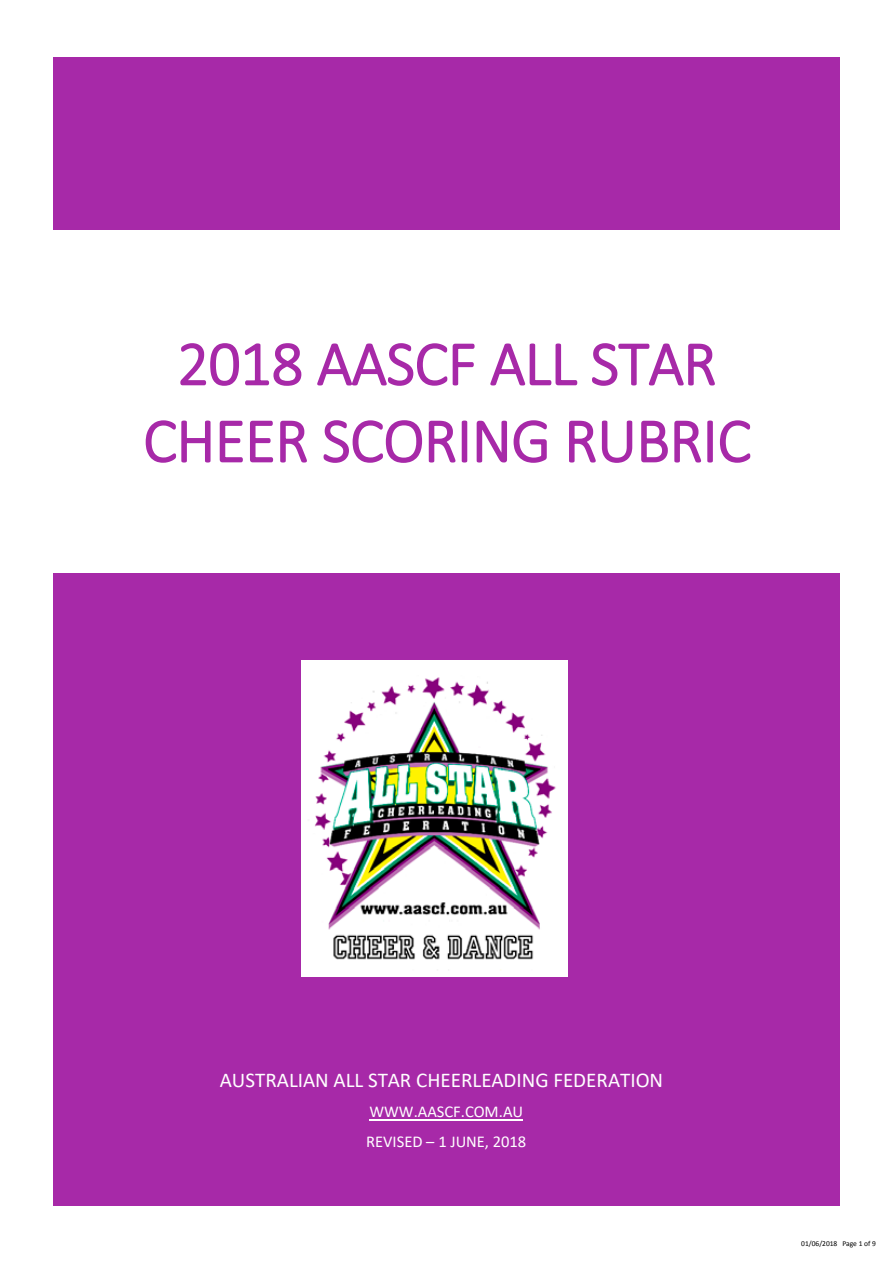
<style>
.page{position:relative;width:893px;height:1263px;background:#fff}
.page>*{position:absolute;margin:0;border:0;box-sizing:border-box;transform-origin:0 0}
.t1{font:300 63px/77.1px "Calibri";letter-spacing:-.01em;color:#a729a8;text-align:center}
.t2{font:21px "Calibri";color:#fff}
.t3{font:16.5px/29.2px "Calibri";color:#fff}
.t4{font:7.5px "Calibri";color:#000}
</style>
<div class="page">
<div style="left:53px;top:57px;width:786px;height:173px;background:#a729a8"></div>
<div style="left:53px;top:573px;width:786px;height:632px;background:#a729a8"></div>
<hr style="left:369px;top:1119px;width:154px;height:1px;background:#fff">
<svg style="left:180px;top:343px;width:122px;height:43px"></svg>
<svg style="left:317px;top:343px;width:158px;height:43px"></svg>
<svg style="left:490px;top:343px;width:88px;height:43px"></svg>
<svg style="left:592px;top:343px;width:123px;height:43px"></svg>
<svg style="left:145px;top:420px;width:66px;height:43px"></svg>
<svg style="left:219px;top:420px;width:88px;height:43px"></svg>
<svg style="left:323px;top:420px;width:145px;height:43px"></svg>
<svg style="left:476px;top:420px;width:71px;height:43px"></svg>
<svg style="left:569px;top:420px;width:64px;height:43px"></svg>
<svg style="left:641px;top:420px;width:110px;height:43px"></svg>
<img style="left:301px;top:660px;width:267px;height:316px">
<h1 class="t1" style="left:143px;top:324px;width:609px">2018 AASCF ALL STAR<br>CHEER SCORING RUBRIC</h1>
<p class="t2" style="left:220px;top:1065px;width:445px">AUSTRALIAN ALL STAR CHEERLEADING FEDERATION</p>
<p class="t3" style="left:366px;top:1097px;width:162px">WWW.AASCF.COM.AU<br>REVISED – 1 JUNE, 2018</p>
<p class="t4" style="left:801px;top:1239px;width:76px">01/06/2018 Page 1 of 9</p>
</div>
